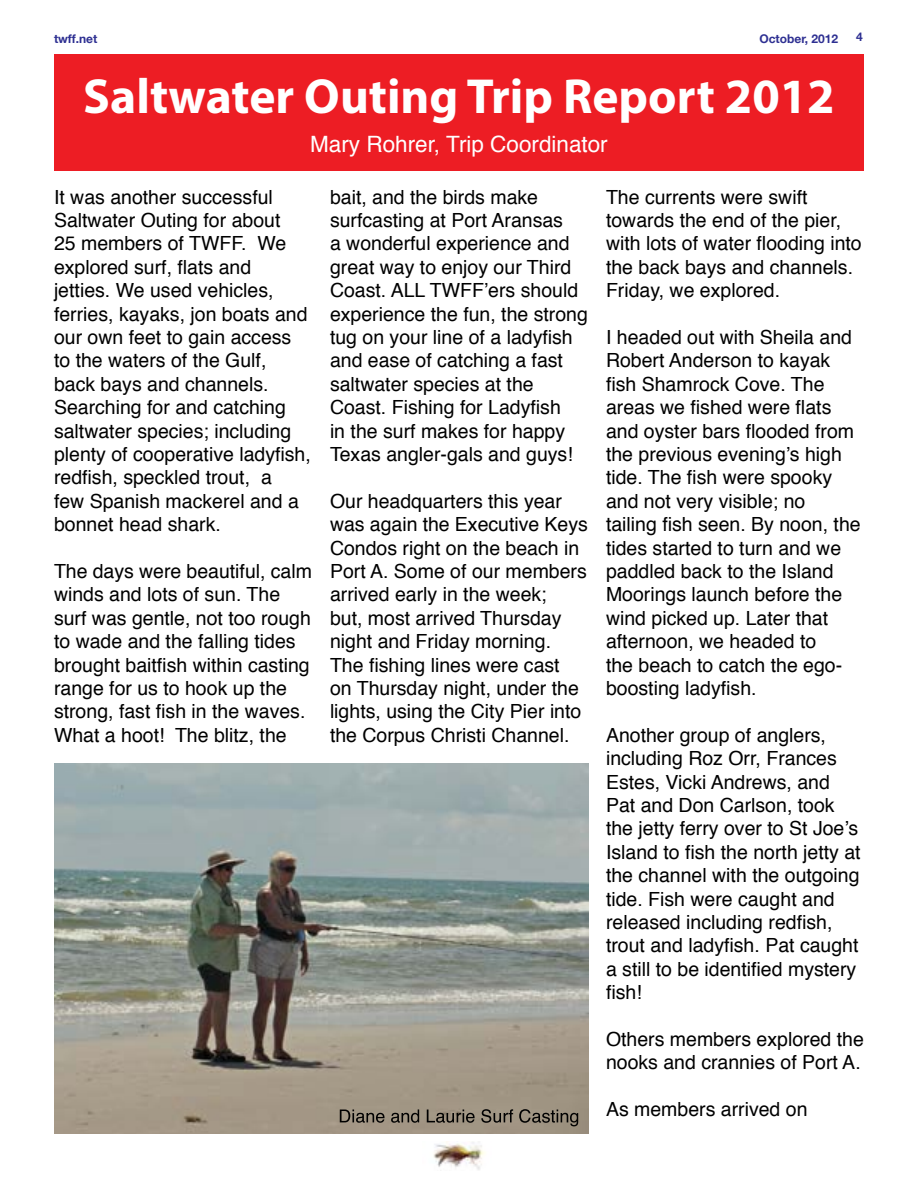
<style>
.page{position:relative;width:918px;height:1188px;background:#fff}
.page>*{position:absolute;margin:0;border:0;box-sizing:border-box;transform-origin:0 0}
.t1{font:700 49.5px "Myriad Pro";color:#fff}
.t2{font:22.5px "Helvetica";color:#fff}
.t3{font:19.5px/23.4px "Helvetica";color:#000}
.t4{font:700 12px "Helvetica Neue";color:#2e3092}
</style>
<div class="page">
<img style="left:433px;top:1141px;width:52px;height:29px">
<div style="left:54px;top:54px;width:810px;height:117px;background:#ed1d24"></div>
<img style="left:54px;top:764px;width:535px;height:370px">
<svg style="left:340px;top:1109px;width:238px;height:17px"></svg>
<p class="t4" style="left:54px;top:30px;width:45px">twff.net</p>
<p class="t4" style="left:759px;top:30px;width:80px">October, 2012</p>
<p class="t4" style="left:856px;top:27px;width:8px">4</p>
<h1 class="t1" style="left:83px;top:64px;width:753px">Saltwater Outing Trip Report 2012</h1>
<p class="t2" style="left:310px;top:126px;width:299px">Mary Rohrer, Trip Coordinator</p>
<p class="t3" style="left:54px;top:186px;width:258px">It was another successful<br>Saltwater Outing for about<br>25 members of TWFF. We explored surf, flats and jetties. We used vehicles, ferries, kayaks, jon boats and our own feet to gain access to the waters of the Gulf, back bays and channels.<br>Searching for and catching saltwater species; including plenty of cooperative ladyfish, redfish, speckled trout, a<br>few Spanish mackerel and a bonnet head shark.</p>
<p class="t3" style="left:54px;top:560px;width:259px">The days were beautiful, calm winds and lots of sun. The surf was gentle, not too rough to wade and the falling tides brought baitfish within casting range for us to hook up the strong, fast fish in the waves.<br>What a hoot! The blitz, the</p>
<p class="t3" style="left:330px;top:186px;width:260px">bait, and the birds make surfcasting at Port Aransas<br>a wonderful experience and great way to enjoy our Third<br>Coast. ALL TWFF’ers should experience the fun, the strong tug on your line of a ladyfish and ease of catching a fast saltwater species at the<br>Coast. Fishing for Ladyfish<br>in the surf makes for happy<br>Texas angler-gals and guys!</p>
<p class="t3" style="left:330px;top:490px;width:259px">Our headquarters this year was again the Executive Keys<br>Condos right on the beach in<br>Port A. Some of our members arrived early in the week;<br>but, most arrived Thursday night and Friday morning.<br>The fishing lines were cast<br>on Thursday night, under the lights, using the City Pier into the Corpus Christi Channel.</p>
<p class="t3" style="left:606px;top:186px;width:257px">The currents were swift towards the end of the pier, with lots of water flooding into the back bays and channels.<br>Friday, we explored.</p>
<p class="t3" style="left:606px;top:326px;width:256px">I headed out with Sheila and<br>Robert Anderson to kayak fish Shamrock Cove. The areas we fished were flats and oyster bars flooded from the previous evening’s high tide. The fish were spooky and not very visible; no tailing fish seen. By noon, the tides started to turn and we paddled back to the Island<br>Moorings launch before the wind picked up. Later that afternoon, we headed to<br>the beach to catch the ego&shy;boosting ladyfish.</p>
<p class="t3" style="left:606px;top:724px;width:256px">Another group of anglers, including Roz Orr, Frances<br>Estes, Vicki Andrews, and<br>Pat and Don Carlson, took the jetty ferry over to St Joe’s<br>Island to fish the north jetty at the channel with the outgoing tide. Fish were caught and released including redfish, trout and ladyfish. Pat caught a still to be identified mystery fish!</p>
<p class="t3" style="left:606px;top:1028px;width:259px">Others members explored the nooks and crannies of Port A.</p>
<p class="t3" style="left:606px;top:1098px;width:203px">As members arrived on</p>
</div>
